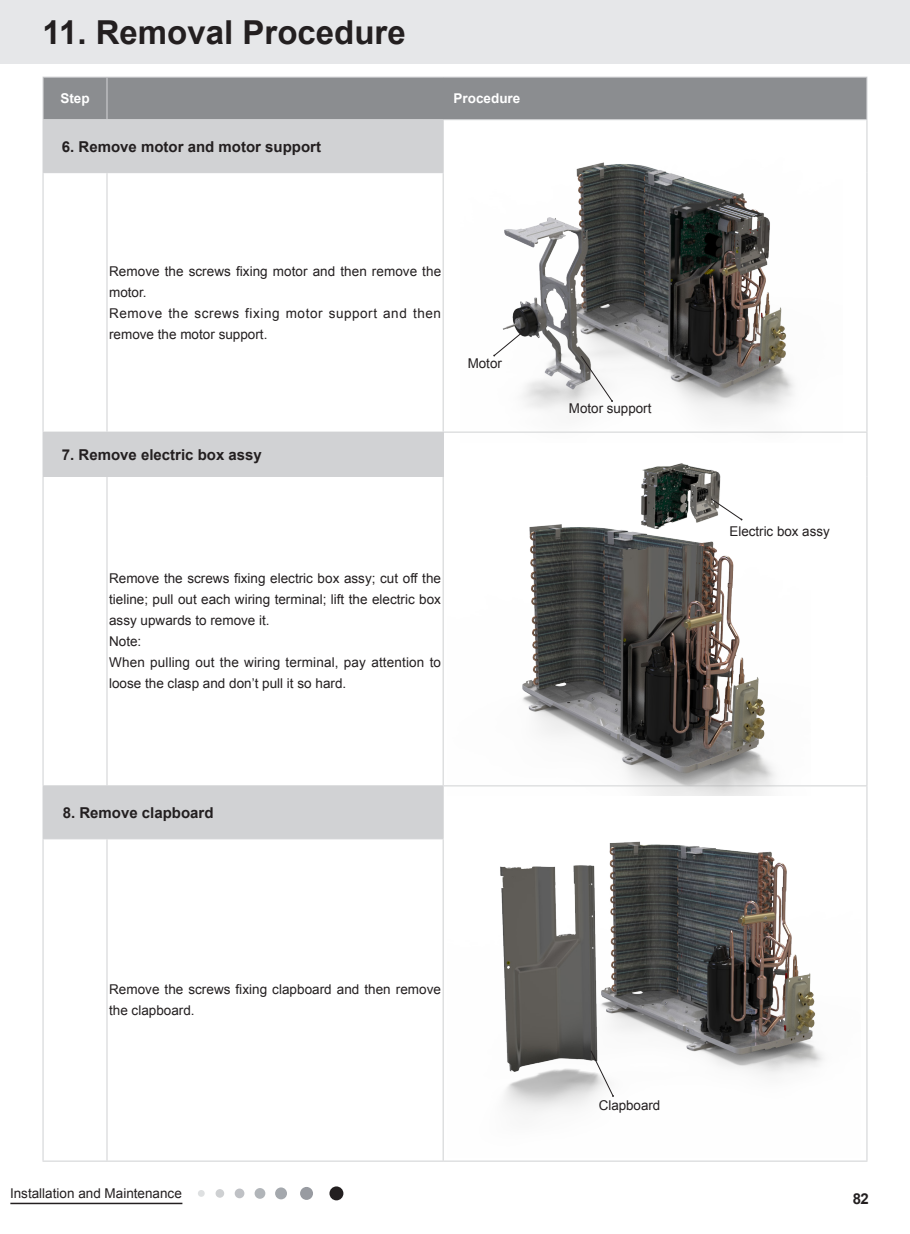
<style>
.page{position:relative;width:910px;height:1234px;background:#fff}
.page>*{position:absolute;margin:0;border:0;box-sizing:border-box;transform-origin:0 0}
.t1{font:700 33px "Arial";color:#231f20}
.t2{font:700 15px "Arial";color:#231f20}
.t3{font:13.5px/21px "Arial";color:#231f20}
.t4{font:13.5px/21px "Arial";letter-spacing:.04em;color:#231f20}
.t5{font:700 13.5px "Arial";color:#fff}
</style>
<div class="page">
<hr style="left:10px;top:1202px;width:172px;height:1px;background:#231f20">
<div style="left:198px;top:1189px;width:7px;height:7px;background:#dee0e1;border-radius:50%"></div>
<div style="left:216px;top:1188px;width:8px;height:9px;background:#ced0d2;border-radius:50%"></div>
<div style="left:235px;top:1188px;width:9px;height:9px;background:#bfc1c5;border-radius:50%"></div>
<div style="left:255px;top:1187px;width:10px;height:11px;background:#b1b5b9;border-radius:50%"></div>
<div style="left:300px;top:1186px;width:13px;height:13px;background:#989ba1;border-radius:50%"></div>
<div style="left:329px;top:1186px;width:14px;height:13px;background:#231f20;border-radius:50%"></div>
<div style="left:275px;top:1187px;width:12px;height:11px;background:#a4a8ad;border-radius:50%"></div>
<div style="left:0;top:0;width:910px;height:64px;background:#e6e7e9"></div>
<div style="left:44px;top:78px;width:822px;height:41px;background:#8b8d90"></div>
<svg style="left:44px;top:120px;width:399px;height:718px"></svg>
<div style="left:43px;top:432px;width:400px;height:44px;background:#d1d2d4"></div>
<hr style="left:43px;top:77px;width:64px;height:1px;background:#d1d2d4">
<hr style="left:43px;top:78px;width:1px;height:41px;background:#d1d2d4">
<hr style="left:107px;top:77px;width:336px;height:1px;background:#d1d2d4">
<hr style="left:106px;top:78px;width:2px;height:41px;background:#d1d2d4">
<hr style="left:443px;top:77px;width:424px;height:1px;background:#d1d2d4">
<hr style="left:866px;top:78px;width:1px;height:41px;background:#d1d2d4">
<hr style="left:43px;top:119px;width:64px;height:1px;background:#d1d2d4">
<hr style="left:43px;top:120px;width:1px;height:52px;background:#d1d2d4">
<hr style="left:107px;top:119px;width:336px;height:1px;background:#d1d2d4">
<hr style="left:443px;top:119px;width:424px;height:1px;background:#d1d2d4">
<hr style="left:443px;top:120px;width:1px;height:52px;background:#d1d2d4">
<hr style="left:866px;top:120px;width:1px;height:53px;background:#d1d2d4">
<hr style="left:866px;top:173px;width:1px;height:258px;background:#d1d2d4">
<hr style="left:43px;top:172px;width:64px;height:1px;background:#d1d2d4">
<hr style="left:43px;top:173px;width:1px;height:258px;background:#d1d2d4">
<hr style="left:107px;top:172px;width:337px;height:1px;background:#d1d2d4">
<hr style="left:106px;top:173px;width:2px;height:258px;background:#d1d2d4">
<hr style="left:443px;top:173px;width:1px;height:258px;background:#d1d2d4">
<hr style="left:43px;top:838px;width:64px;height:1px;background:#d1d2d4">
<hr style="left:43px;top:839px;width:1px;height:321px;background:#d1d2d4">
<hr style="left:106px;top:839px;width:2px;height:321px;background:#d1d2d4">
<hr style="left:43px;top:476px;width:1px;height:309px;background:#d1d2d4">
<hr style="left:106px;top:476px;width:2px;height:309px;background:#d1d2d4">
<hr style="left:43px;top:1160px;width:64px;height:1px;background:#d1d2d4">
<hr style="left:444px;top:431px;width:423px;height:1px;background:#d1d2d4">
<hr style="left:866px;top:432px;width:1px;height:44px;background:#d1d2d4">
<hr style="left:443px;top:476px;width:1px;height:309px;background:#d1d2d4">
<hr style="left:866px;top:476px;width:1px;height:309px;background:#d1d2d4">
<hr style="left:43px;top:785px;width:64px;height:1px;background:#d1d2d4">
<hr style="left:43px;top:786px;width:1px;height:52px;background:#d1d2d4">
<hr style="left:107px;top:785px;width:336px;height:1px;background:#d1d2d4">
<hr style="left:443px;top:785px;width:424px;height:1px;background:#d1d2d4">
<hr style="left:443px;top:786px;width:1px;height:52px;background:#d1d2d4">
<hr style="left:866px;top:786px;width:1px;height:52px;background:#d1d2d4">
<hr style="left:866px;top:838px;width:1px;height:322px;background:#d1d2d4">
<hr style="left:443px;top:1160px;width:424px;height:1px;background:#d1d2d4">
<hr style="left:107px;top:838px;width:337px;height:1px;background:#d1d2d4">
<hr style="left:443px;top:839px;width:1px;height:321px;background:#d1d2d4">
<hr style="left:107px;top:1160px;width:336px;height:1px;background:#d1d2d4">
<hr style="left:43px;top:431px;width:64px;height:1px;background:#d1d2d4">
<hr style="left:107px;top:431px;width:337px;height:1px;background:#d1d2d4">
<hr style="left:443px;top:432px;width:1px;height:43px;background:#d1d2d4">
<hr style="left:107px;top:475px;width:337px;height:1px;background:#d1d2d4">
<img style="left:460px;top:162px;width:383px;height:271px">
<img style="left:500px;top:841px;width:323px;height:272px">
<img style="left:447px;top:463px;width:363px;height:332px">
<svg style="left:493px;top:330px;width:32px;height:26px"></svg>
<svg style="left:581px;top:356px;width:32px;height:46px"></svg>
<svg style="left:711px;top:498px;width:31px;height:22px"></svg>
<svg style="left:590px;top:1050px;width:24px;height:46px"></svg>
<p class="t1" style="left:43px;top:10px;width:365px">11. Removal Procedure</p>
<p class="t5" style="left:60px;top:90px;width:31px">Step</p>
<p class="t5" style="left:454px;top:90px;width:68px">Procedure</p>
<p class="t2" style="left:62px;top:136px;width:261px">6. Remove motor and motor support</p>
<p class="t3" style="left:109px;top:260px;width:334px">Remove the screws fixing motor and then remove the motor.</p>
<p class="t4" style="left:109px;top:302px;width:333px">Remove the screws fixing motor support and then remove the motor support.</p>
<p class="t3" style="left:468px;top:352px;width:36px">Motor</p>
<p class="t2" style="left:62px;top:444px;width:202px">7. Remove electric box assy</p>
<p class="t3" style="left:109px;top:568px;width:333px;text-align:justify">Remove the screws fixing electric box assy; cut off the tieline; pull out each wiring terminal; lift the electric box assy upwards to remove it.</p>
<p class="t3" style="left:109px;top:631px;width:34px">Note:</p>
<p class="t3" style="left:109px;top:652px;width:333px">When pulling out the wiring terminal, pay attention to loose the clasp and don’t pull it so hard.</p>
<p class="t2" style="left:63px;top:802px;width:152px">8. Remove clapboard</p>
<p class="t3" style="left:569px;top:398px;width:84px">Motor support</p>
<p class="t3" style="left:109px;top:978px;width:333px">Remove the screws fixing clapboard and then remove the clapboard.</p>
<p class="t3" style="left:10px;top:1182px;width:173px">Installation and Maintenance</p>
<p class="t3" style="left:599px;top:1094px;width:63px">Clapboard</p>
<p class="t3" style="left:729px;top:521px;width:102px">Electric box assy</p>
<p class="t2" style="left:853px;top:1188px;width:17px">82</p>
</div>
